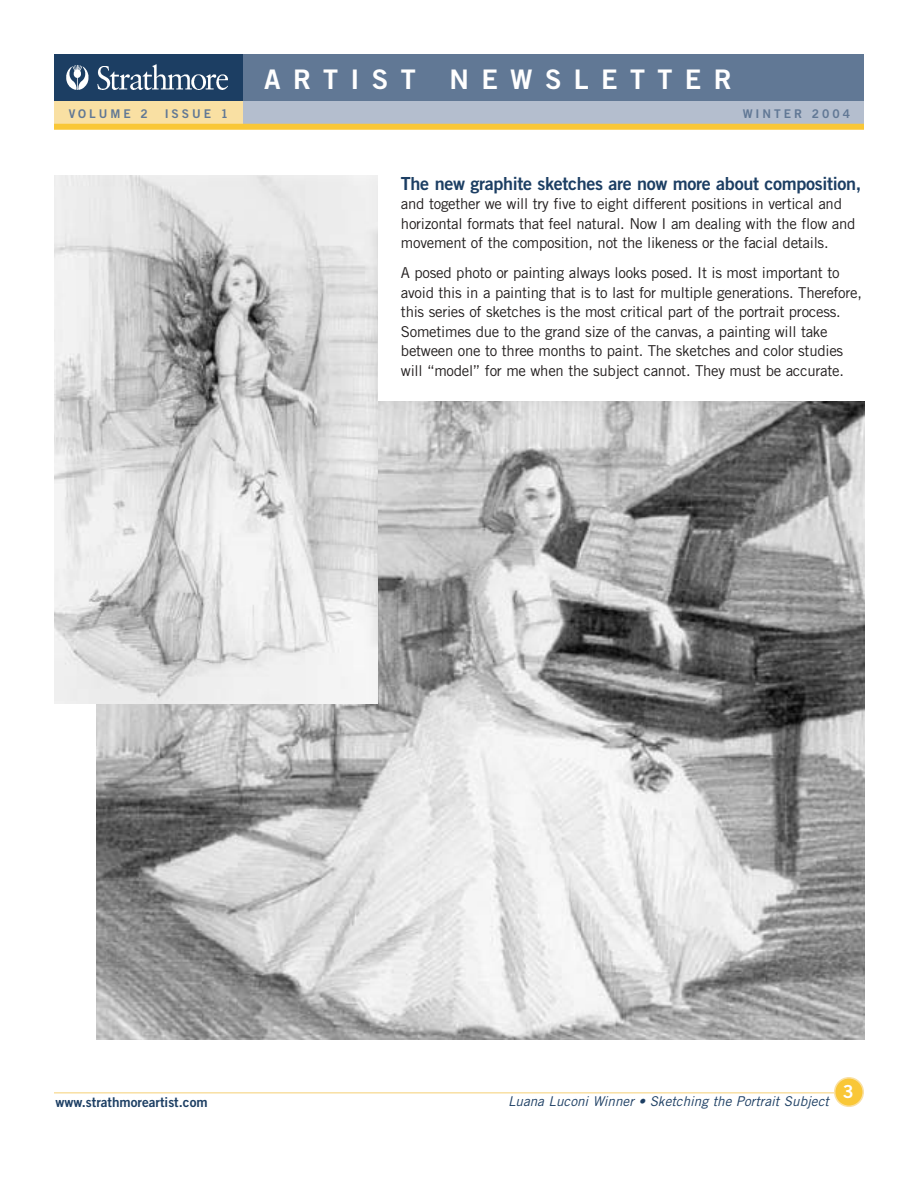
<style>
.page{position:relative;width:918px;height:1188px;background:#fff}
.page>*{position:absolute;margin:0;border:0;box-sizing:border-box;transform-origin:0 0}
.t1{font:27px "Trade Gothic Bold Two";letter-spacing:.46em;color:#fff}
.t2{font:18px "Trade Gothic Bold Two";letter-spacing:-.02em;color:#1c3e63}
.t3{font:18px "Trade Gothic Bold Two";color:#fff}
.t4{font:15px/19.5px "Trade Gothic";letter-spacing:-.02em;color:#231f1f}
.t5{font:italic 13.5px "Trade Gothic";color:#1c3e63}
.t6{font:13.5px "Trade Gothic Bold Two";color:#1c3e63}
.t7{font:12px "Trade Gothic Bold Two";letter-spacing:.245em;color:#617895}
</style>
<div class="page">
<div style="left:243px;top:54px;width:621px;height:47px;background:#617895"></div>
<div style="left:54px;top:54px;width:189px;height:47px;background:#1c3e63"></div>
<img style="left:67px;top:64px;width:161px;height:25px">
<div style="left:243px;top:101px;width:621px;height:23px;background:#b4bece"></div>
<div style="left:54px;top:101px;width:189px;height:26px;background:#f9e0a3"></div>
<div style="left:54px;top:124px;width:810px;height:6px;background:#f9c737"></div>
<hr style="left:54px;top:1092px;width:810px;height:2px;background:#f9e0a3">
<svg style="left:834px;top:1077px;width:30px;height:30px"></svg>
<img style="left:96px;top:402px;width:768px;height:638px">
<img style="left:54px;top:176px;width:324px;height:528px">
<h1 class="t1" style="left:264px;top:69px;width:153px">ARTIST</h1>
<h1 class="t1" style="left:449px;top:69px;width:284px">NEWSLETTER</h1>
<p class="t7" style="left:69px;top:109px;width:81px">VOLUME 2</p>
<p class="t7" style="left:165px;top:109px;width:65px">ISSUE 1</p>
<p class="t7" style="left:743px;top:110px;width:109px">WINTER 2004</p>
<p class="t2" style="left:401px;top:177px;width:462px">The new graphite sketches are now more about composition,</p>
<p class="t4" style="left:401px;top:196px;width:456px">and together we will try five to eight different positions in vertical and horizontal formats that feel natural. Now I am dealing with the flow and movement of the composition, not the likeness or the facial details.</p>
<p class="t4" style="left:401px;top:265px;width:463px">A posed photo or painting always looks posed. It is most important to avoid this in a painting that is to last for multiple generations. Therefore, this series of sketches is the most critical part of the portrait process.<br>Sometimes due to the grand size of the canvas, a painting will take between one to three months to paint. The sketches and color studies will “model” for me when the subject cannot. They must be accurate.</p>
<p class="t6" style="left:56px;top:1097px;width:154px">www.strathmoreartist.com</p>
<p class="t5" style="left:508px;top:1097px;width:322px">Luana Luconi Winner • Sketching the Portrait Subject</p>
<p class="t3" style="left:843px;top:1085px;width:12px">3</p>
</div>
